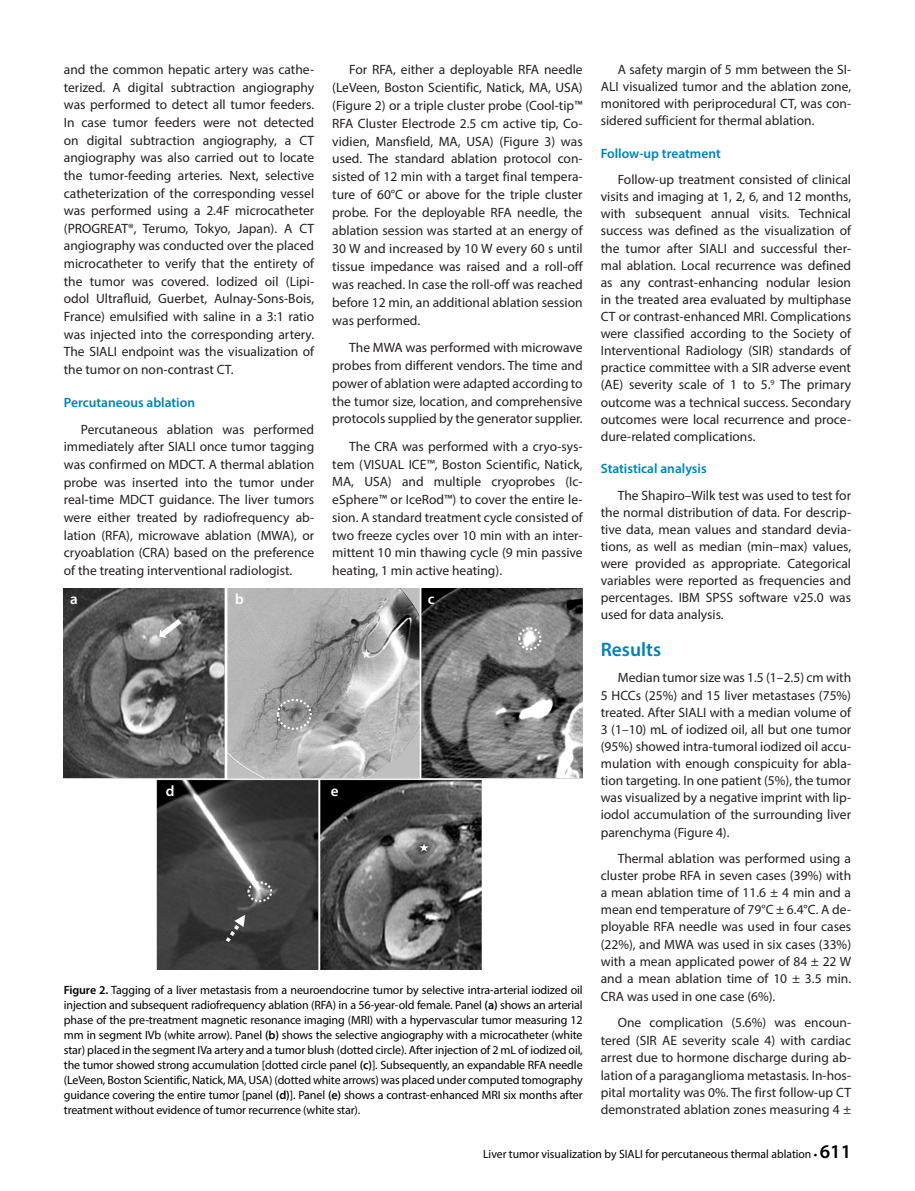
<style>
.page{position:relative;width:915px;height:1191px;background:#fff}
.page>*{position:absolute;margin:0;border:0;box-sizing:border-box;transform-origin:0 0}
.ANA_BASLIK{font:600 19.5px "Myriad Pro";color:#0082b5}
.RESİM-ALTI{font:600 15px "Myriad Pro";color:#fff}
.YAZI{font:13.5px/17.1px "Myriad Pro";color:#231f20;text-align:justify}
.ARA_BASLIK{font:600 13.5px "Myriad Pro";color:#0082b5}
.RESİM-ALTI-2{font:12px/15px "Myriad Pro";letter-spacing:-.01em;color:#000;text-align:justify}
.SAYFA_n{font:12px "Myriad Pro";color:#000}
.s1{font-weight:600}
.s2{font-weight:600;font-size:11.25px}
.s3{font-weight:600;font-size:19.5px}
</style>
<div class="page">
<img style="left:64px;top:588px;width:518px;height:382px">
<p class="YAZI" style="left:64px;top:60px;width:252px;line-height:17.7px">and the common hepatic artery was cathe&shy;terized. A digital subtraction angiography was performed to detect all tumor feeders.<br>In case tumor feeders were not detected on digital subtraction angiography, a CT angiography was also carried out to locate the tumor-feeding arteries. Next, selective catheterization of the corresponding vessel was performed using a 2.4F microcatheter (PROGREAT®, Terumo, Tokyo, Japan). A CT angiography was conducted over the placed microcatheter to verify that the entirety of the tumor was covered. Iodized oil (Lipi&shy;odol Ultrafluid, Guerbet, Aulnay-Sons-Bois, France) emulsified with saline in a 3:1 ratio was injected into the corresponding artery.<br>The SIALI endpoint was the visualization of the tumor on non-contrast CT.</p>
<p class="ARA_BASLIK" style="left:64px;top:393px;width:133px">Percutaneous ablation</p>
<p class="YAZI" style="left:64px;top:420px;width:252px;line-height:17.7px;text-indent:17px">Percutaneous ablation was performed immediately after SIALI once tumor tagging was confirmed on MDCT. A thermal ablation probe was inserted into the tumor under real-time MDCT guidance. The liver tumors were either treated by radiofrequency ab&shy;lation (RFA), microwave ablation (MWA), or cryoablation (CRA) based on the preference of the treating interventional radiologist.</p>
<p class="YAZI" style="left:332px;top:60px;width:252px;line-height:17.9px;text-indent:17px">For RFA, either a deployable RFA needle (LeVeen, Boston Scientific, Natick, MA, USA) (Figure 2) or a triple cluster probe (Cool-tip™ RFA Cluster Electrode 2.5 cm active tip, Co&shy;vidien, Mansfield, MA, USA) (Figure 3) was used. The standard ablation protocol con&shy;sisted of 12 min with a target final tempera&shy;ture of 60°C or above for the triple cluster probe. For the deployable RFA needle, the ablation session was started at an energy of 30 W and increased by 10 W every 60 s until tissue impedance was raised and a roll-off was reached. In case the roll-off was reached before 12 min, an additional ablation session was performed.</p>
<p class="YAZI" style="left:332px;top:338px;width:252px;line-height:17.9px;text-indent:17px">The MWA was performed with microwave probes from different vendors. The time and power of ablation were adapted according to the tumor size, location, and comprehensive protocols supplied by the generator supplier.</p>
<p class="YAZI" style="left:332px;top:437px;width:252px;line-height:17.7px;text-indent:17px">The CRA was performed with a cryo-sys&shy;tem (VISUAL ICE™, Boston Scientific, Natick, MA, USA) and multiple cryoprobes (Ic&shy;eSphere™ or IceRod™) to cover the entire le&shy;sion. A standard treatment cycle consisted of two freeze cycles over 10 min with an inter&shy;mittent 10 min thawing cycle (9 min passive heating, 1 min active heating).</p>
<p class="RESİM-ALTI" style="left:70px;top:590px;width:9px">a</p>
<p class="RESİM-ALTI" style="left:235px;top:590px;width:10px">b</p>
<p class="RESİM-ALTI" style="left:427px;top:590px;width:8px">c</p>
<p class="RESİM-ALTI" style="left:166px;top:782px;width:10px">d</p>
<p class="RESİM-ALTI" style="left:330px;top:782px;width:9px">e</p>
<p class="RESİM-ALTI-2" style="left:64px;top:982px;width:520px"><span class="s1">Figure 2.</span> Tagging of a liver metastasis from a neuroendocrine tumor by selective intra-arterial iodized oil injection and subsequent radiofrequency ablation (RFA) in a 56-year-old female. Panel <span class="s1">(a)</span> shows an arterial phase of the pre-treatment magnetic resonance imaging (MRI) with a hypervascular tumor measuring 12 mm in segment IVb (white arrow). Panel <span class="s1">(b)</span> shows the selective angiography with a microcatheter (white star) placed in the segment IVa artery and a tumor blush (dotted circle). After injection of 2 mL of iodized oil, the tumor showed strong accumulation [dotted circle panel <span class="s1">(c)</span>]. Subsequently, an expandable RFA needle (LeVeen, Boston Scientific, Natick, MA, USA) (dotted white arrows) was placed under computed tomography guidance covering the entire tumor [panel <span class="s1">(d)</span>]. Panel <span class="s1">(e)</span> shows a contrast-enhanced MRI six months after treatment without evidence of tumor recurrence (white star).</p>
<p class="YAZI" style="left:600px;top:61px;width:252px;text-indent:17px">A safety margin of 5 mm between the SI-ALI visualized tumor and the ablation zone, monitored with periprocedural CT, was con&shy;sidered sufficient for thermal ablation.</p>
<p class="ARA_BASLIK" style="left:600px;top:144px;width:121px">Follow-up treatment</p>
<p class="YAZI" style="left:600px;top:171px;width:252px;text-indent:17px">Follow-up treatment consisted of clinical visits and imaging at 1, 2, 6, and 12 months, with subsequent annual visits. Technical success was defined as the visualization of the tumor after SIALI and successful ther&shy;mal ablation. Local recurrence was defined as any contrast-enhancing nodular lesion in the treated area evaluated by multiphase CT or contrast-enhanced MRI. Complications were classified according to the Society of Interventional Radiology (SIR) standards of practice committee with a SIR adverse event (AE) severity scale of 1 to 5.<sup>9</sup> The primary outcome was a technical success. Secondary outcomes were local recurrence and proce&shy;dure-related complications.</p>
<p class="ARA_BASLIK" style="left:600px;top:460px;width:107px">Statistical analysis</p>
<p class="YAZI" style="left:600px;top:486px;width:252px;text-indent:17px">The Shapiro–Wilk test was used to test for the normal distribution of data. For descrip&shy;tive data, mean values and standard devia&shy;tions, as well as median (min–max) values, were provided as appropriate. Categorical variables were reported as frequencies and percentages. IBM SPSS software v25.0 was used for data analysis.</p>
<p class="ANA_BASLIK" style="left:600px;top:637px;width:62px">Results</p>
<p class="YAZI" style="left:600px;top:669px;width:252px;text-indent:17px">Median tumor size was 1.5 (1–2.5) cm with 5 HCCs (25%) and 15 liver metastases (75%) treated. After SIALI with a median volume of 3 (1–10) mL of iodized oil, all but one tumor (95%) showed intra-tumoral iodized oil accu&shy;mulation with enough conspicuity for abla&shy;tion targeting. In one patient (5%), the tumor was visualized by a negative imprint with lip&shy;iodol accumulation of the surrounding liver parenchyma (Figure 4).</p>
<p class="YAZI" style="left:600px;top:849px;width:252px;text-indent:17px">Thermal ablation was performed using a cluster probe RFA in seven cases (39%) with a mean ablation time of 11.6 ± 4 min and a mean end temperature of 79°C ± 6.4°C. A de&shy;ployable RFA needle was used in four cases (22%), and MWA was used in six cases (33%) with a mean applicated power of 84 ± 22 W and a mean ablation time of 10 ± 3.5 min.<br>CRA was used in one case (6%).</p>
<p class="YAZI" style="left:600px;top:1014px;width:252px;text-indent:17px">One complication (5.6%) was encoun&shy;tered (SIR AE severity scale 4) with cardiac arrest due to hormone discharge during ab&shy;lation of a paraganglioma metastasis. In-hos&shy;pital mortality was 0%. The first follow-up CT demonstrated ablation zones measuring 4 ±</p>
<p class="SAYFA_n" style="left:483px;top:1146px;width:369px">Liver tumor visualization by SIALI for percutaneous thermal ablation <span class="s2">•</span> <span class="s3">611</span></p>
</div>
